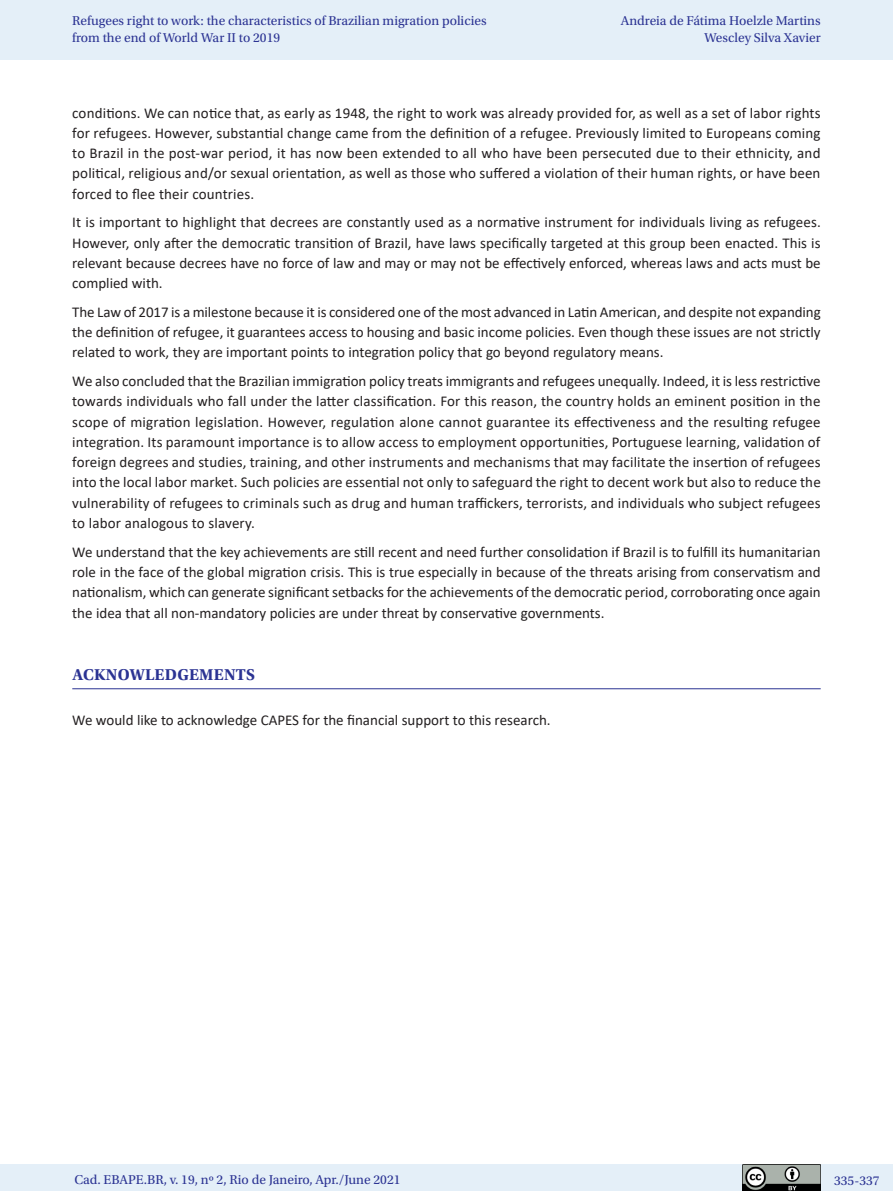
<style>
.page{position:relative;width:893px;height:1191px;background:#fff}
.page>*{position:absolute;margin:0;border:0;box-sizing:border-box;transform-origin:0 0}
._07_1_sub_1{font:700 16.5px "Utopia Std";letter-spacing:.015em;color:#2b3393}
._06_0_texto{font:15px/20.2px "Calibri";color:#231f20;text-align:justify}
.t1{font:13.5px/16.5px "Utopia Std";color:#2b3393}
</style>
<div class="page">
<div style="left:0;top:0;width:893px;height:60px;background:#e4eff8"></div>
<div style="left:0;top:1164px;width:893px;height:27px;background:#e4eff8"></div>
<img style="left:743px;top:1164px;width:78px;height:27px">
<hr style="left:72px;top:688px;width:749px;height:1px;background:#2b3393">
<p class="t1" style="left:72px;top:13px;width:416px">Refugees right to work: the characteristics of Brazilian migration policies from the end of World War II to 2019</p>
<p class="t1" style="left:621px;top:13px;width:201px;text-align:right">Andreia de Fátima Hoelzle Martins<br>Wescley Silva Xavier</p>
<p class="_06_0_texto" style="left:72px;top:102px;width:750px">conditions. We can notice that, as early as 1948, the right to work was already provided for, as well as a set of labor rights for refugees. However, substantial change came from the definition of a refugee. Previously limited to Europeans coming to Brazil in the post-war period, it has now been extended to all who have been persecuted due to their ethnicity, and political, religious and/or sexual orientation, as well as those who suffered a violation of their human rights, or have been forced to flee their countries.</p>
<p class="_06_0_texto" style="left:72px;top:212px;width:750px">It is important to highlight that decrees are constantly used as a normative instrument for individuals living as refugees.<br>However, only after the democratic transition of Brazil, have laws specifically targeted at this group been enacted. This is relevant because decrees have no force of law and may or may not be effectively enforced, whereas laws and acts must be complied with.</p>
<p class="_06_0_texto" style="left:72px;top:301px;width:750px">The Law of 2017 is a milestone because it is considered one of the most advanced in Latin American, and despite not expanding the definition of refugee, it guarantees access to housing and basic income policies. Even though these issues are not strictly related to work, they are important points to integration policy that go beyond regulatory means.</p>
<p class="_06_0_texto" style="left:72px;top:371px;width:750px">We also concluded that the Brazilian immigration policy treats immigrants and refugees unequally. Indeed, it is less restrictive towards individuals who fall under the latter classification. For this reason, the country holds an eminent position in the scope of migration legislation. However, regulation alone cannot guarantee its effectiveness and the resulting refugee integration. Its paramount importance is to allow access to employment opportunities, Portuguese learning, validation of foreign degrees and studies, training, and other instruments and mechanisms that may facilitate the insertion of refugees into the local labor market. Such policies are essential not only to safeguard the right to decent work but also to reduce the vulnerability of refugees to criminals such as drug and human traffickers, terrorists, and individuals who subject refugees to labor analogous to slavery.</p>
<p class="_06_0_texto" style="left:72px;top:541px;width:750px">We understand that the key achievements are still recent and need further consolidation if Brazil is to fulfill its humanitarian role in the face of the global migration crisis. This is true especially in because of the threats arising from conservatism and nationalism, which can generate significant setbacks for the achievements of the democratic period, corroborating once again the idea that all non-mandatory policies are under threat by conservative governments.</p>
<p class="_07_1_sub_1" style="left:72px;top:665px;width:184px">ACKNOWLEDGEMENTS</p>
<p class="_06_0_texto" style="left:72px;top:709px;width:480px">We would like to acknowledge CAPES for the financial support to this research.</p>
<p class="t1" style="left:74px;top:1171px;width:328px">Cad. EBAPE.BR, v. 19, nº 2, Rio de Janeiro, Apr./June 2021</p>
<p class="t1" style="left:834px;top:1172px;width:47px">335-337</p>
</div>
